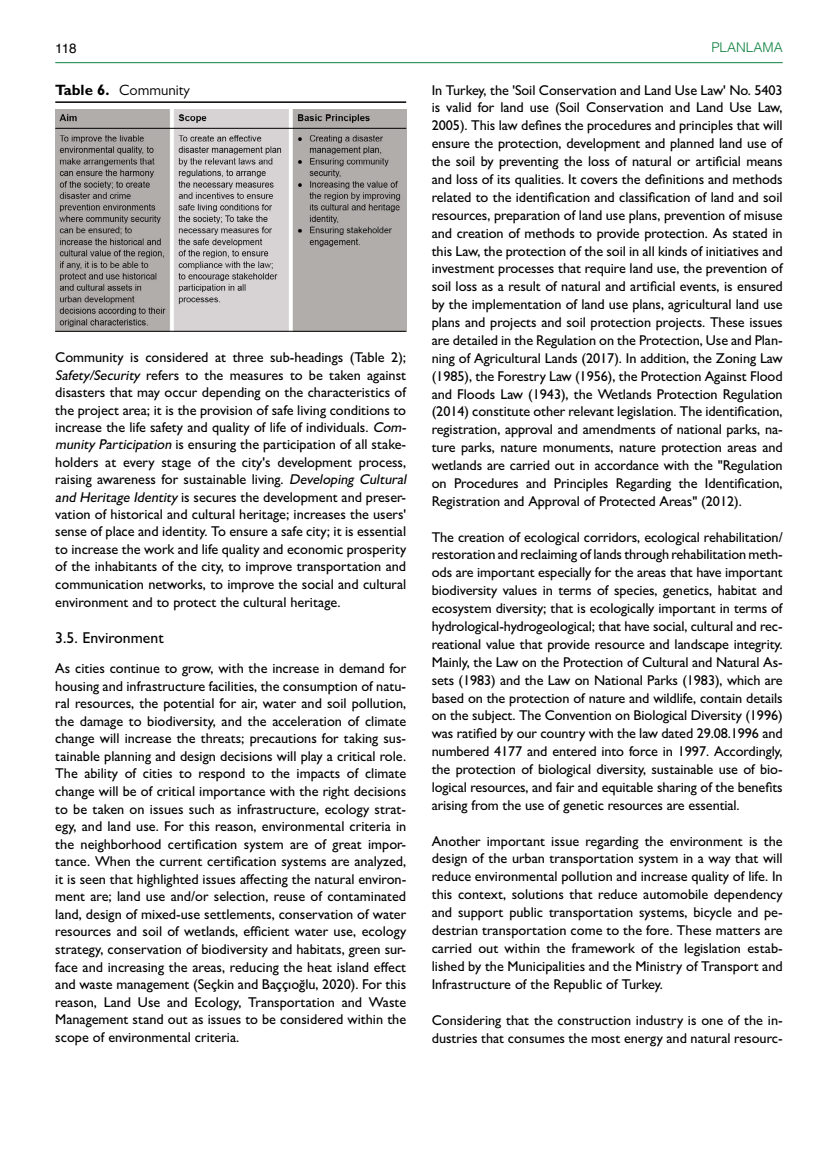
<style>
.page{position:relative;width:838px;height:1170px;background:#fff}
.page>*{position:absolute;margin:0;border:0;box-sizing:border-box;transform-origin:0 0}
.t1{font:500 15.75px "Gill Sans MT Pro";color:#000}
.t2{font:15px "Gill Sans MT Pro";color:#000}
.t3{font:500 14.25px/17.9px "Gill Sans MT Pro";color:#000;text-align:justify}
.t4{font:300 13.5px "Helvetica";color:#0f8140}
.t5{font:13.5px "Helvetica";color:#000}
.s1{font-weight:700}
.s2{font-style:italic}
</style>
<div class="page">
<hr style="left:55px;top:62px;width:727px;height:1px;background:#0f8140">
<hr style="left:55px;top:101px;width:351px;height:2px;background:#000">
<img style="left:55px;top:109px;width:351px;height:222px">
<hr style="left:55px;top:331px;width:351px;height:1px;background:#000">
<hr style="left:55px;top:128px;width:351px;height:1px;background:#000">
<p class="t5" style="left:55px;top:37px;width:23px">118</p>
<p class="t4" style="left:711px;top:36px;width:73px">PLANLAMA</p>
<p class="t2" style="left:55px;top:81px;width:136px"><span class="s1">Table 6.</span> Community</p>
<p class="t3" style="left:55px;top:348px;width:355px;line-height:17.4px;text-align:left">Community is considered at three sub-headings (Table 2); <span class="s2">Safety/Security</span> refers to the measures to be taken against disasters that may occur depending on the characteristics of the project area; it is the provision of safe living conditions to increase the life safety and quality of life of individuals. <span class="s2">Com&shy;munity Participation</span> is ensuring the participation of all stake&shy;holders at every stage of the city's development process, raising awareness for sustainable living. <span class="s2">Developing Cultural and Heritage Identity</span> is secures the development and preser&shy;vation of historical and cultural heritage; increases the users' sense of place and identity. To ensure a safe city; it is essential to increase the work and life quality and economic prosperity of the inhabitants of the city, to improve transportation and communication networks, to improve the social and cultural environment and to protect the cultural heritage.</p>
<p class="t1" style="left:55px;top:628px;width:110px">3.5. Environment</p>
<p class="t3" style="left:55px;top:659px;width:352px">As cities continue to grow, with the increase in demand for housing and infrastructure facilities, the consumption of natu&shy;ral resources, the potential for air, water and soil pollution, the damage to biodiversity, and the acceleration of climate change will increase the threats; precautions for taking sus&shy;tainable planning and design decisions will play a critical role.<br>The ability of cities to respond to the impacts of climate change will be of critical importance with the right decisions to be taken on issues such as infrastructure, ecology strat&shy;egy, and land use. For this reason, environmental criteria in the neighborhood certification system are of great impor&shy;tance. When the current certification systems are analyzed, it is seen that highlighted issues affecting the natural environ&shy;ment are; land use and/or selection, reuse of contaminated land, design of mixed-use settlements, conservation of water resources and soil of wetlands, efficient water use, ecology strategy, conservation of biodiversity and habitats, green sur&shy;face and increasing the areas, reducing the heat island effect and waste management (Seçkin and Baççıoğlu, 2020). For this reason, Land Use and Ecology, Transportation and Waste Management stand out as issues to be considered within the scope of environmental criteria.</p>
<p class="t3" style="left:432px;top:81px;width:352px">In Turkey, the 'Soil Conservation and Land Use Law' No. 5403 is valid for land use (Soil Conservation and Land Use Law, 2005). This law defines the procedures and principles that will ensure the protection, development and planned land use of the soil by preventing the loss of natural or artificial means and loss of its qualities. It covers the definitions and methods related to the identification and classification of land and soil resources, preparation of land use plans, prevention of misuse and creation of methods to provide protection. As stated in this Law, the protection of the soil in all kinds of initiatives and investment processes that require land use, the prevention of soil loss as a result of natural and artificial events, is ensured by the implementation of land use plans, agricultural land use plans and projects and soil protection projects. These issues are detailed in the Regulation on the Protection, Use and Plan&shy;ning of Agricultural Lands (2017). In addition, the Zoning Law (1985), the Forestry Law (1956), the Protection Against Flood and Floods Law (1943), the Wetlands Protection Regulation (2014) constitute other relevant legislation. The identification, registration, approval and amendments of national parks, na&shy;ture parks, nature monuments, nature protection areas and wetlands are carried out in accordance with the "Regulation on Procedures and Principles Regarding the Identification, Registration and Approval of Protected Areas" (2012).</p>
<p class="t3" style="left:432px;top:527px;width:352px">The creation of ecological corridors, ecological rehabilitation/ restoration and reclaiming of lands through rehabilitation meth&shy;ods are important especially for the areas that have important biodiversity values in terms of species, genetics, habitat and ecosystem diversity; that is ecologically important in terms of hydrological-hydrogeological; that have social, cultural and rec&shy;reational value that provide resource and landscape integrity.<br>Mainly, the Law on the Protection of Cultural and Natural As&shy;sets (1983) and the Law on National Parks (1983), which are based on the protection of nature and wildlife, contain details on the subject. The Convention on Biological Diversity (1996) was ratified by our country with the law dated 29.08.1996 and numbered 4177 and entered into force in 1997. Accordingly, the protection of biological diversity, sustainable use of bio&shy;logical resources, and fair and equitable sharing of the benefits arising from the use of genetic resources are essential.</p>
<p class="t3" style="left:432px;top:831px;width:352px">Another important issue regarding the environment is the design of the urban transportation system in a way that will reduce environmental pollution and increase quality of life. In this context, solutions that reduce automobile dependency and support public transportation systems, bicycle and pe&shy;destrian transportation come to the fore. These matters are carried out within the framework of the legislation estab&shy;lished by the Municipalities and the Ministry of Transport and Infrastructure of the Republic of Turkey.</p>
<p class="t3" style="left:432px;top:1010px;width:352px">Considering that the construction industry is one of the in&shy;dustries that consumes the most energy and natural resourc-</p>
</div>
